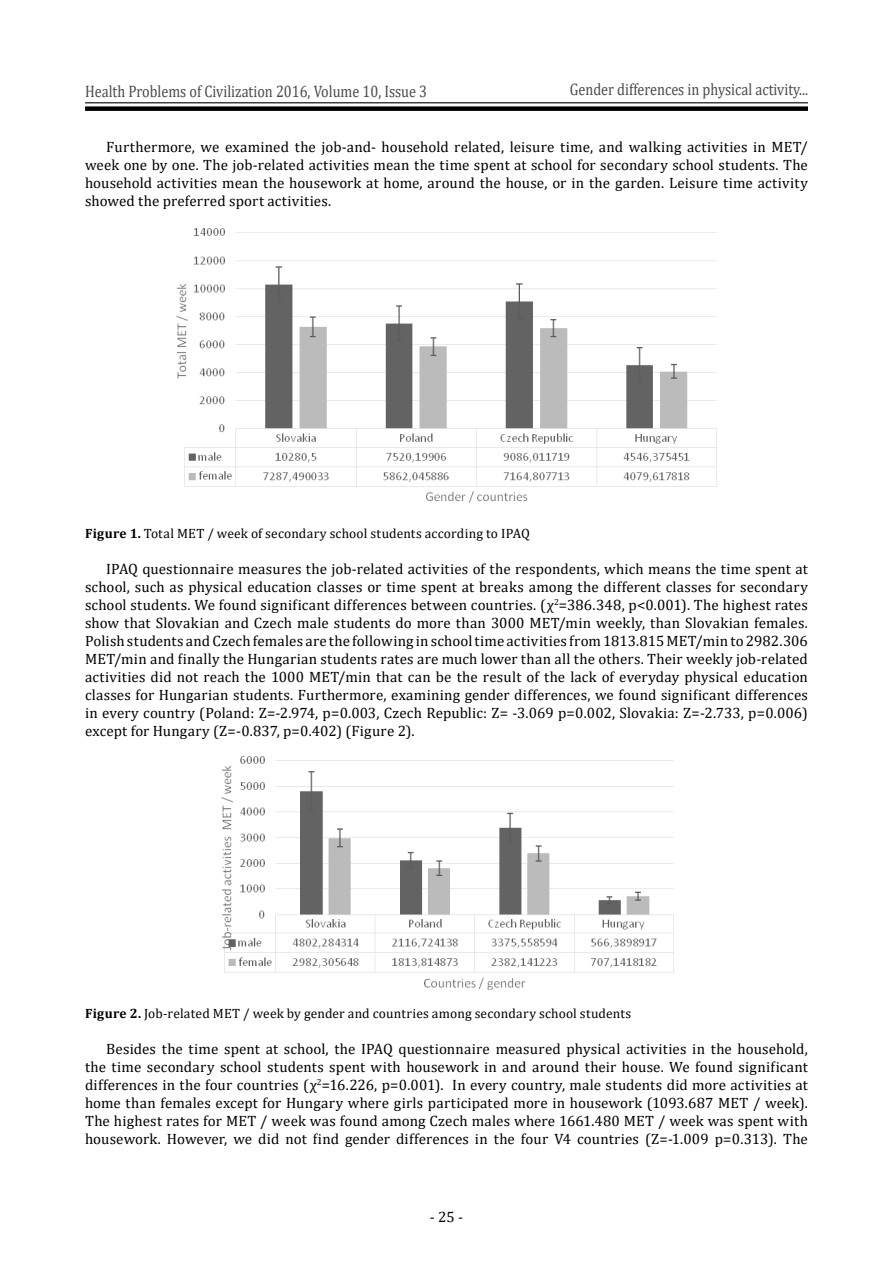
<style>
.page{position:relative;width:893px;height:1263px;background:#fff}
.page>*{position:absolute;margin:0;border:0;box-sizing:border-box;transform-origin:0 0}
.t1{font:16.65px "Cambria";color:#4a4a4a;scale:.86 1}
.t2{font:15px/18px "Cambria";letter-spacing:.005em;color:#000;text-align:justify}
.t3{font:13.5px "Cambria";letter-spacing:.015em;color:#000}
.s1{font-weight:700}
</style>
<div class="page">
<hr style="left:85px;top:102px;width:723px;height:1px;background:#000">
<div style="left:85px;top:106px;width:723px;height:5px;background:#000"></div>
<img style="left:176px;top:228px;width:541px;height:275px">
<img style="left:221px;top:756px;width:453px;height:234px">
<p class="t1" style="left:85px;top:81px;width:399px">Health Problems of Civilization 2016, Volume 10, Issue 3</p>
<p class="t1" style="left:570px;top:80px;width:279px">Gender differences in physical activity...</p>
<p class="t2" style="left:85px;top:138px;width:724px;text-indent:21px">Furthermore, we examined the job-and- household related, leisure time, and walking activities in MET/ week one by one. The job-related activities mean the time spent at school for secondary school students. The household activities mean the housework at home, around the house, or in the garden. Leisure time activity showed the preferred sport activities.</p>
<p class="t3" style="left:85px;top:525px;width:446px"><span class="s1">Figure 1.</span> Total MET / week of secondary school students according to IPAQ</p>
<p class="t2" style="left:85px;top:559px;width:724px;text-indent:21px">IPAQ questionnaire measures the job-related activities of the respondents, which means the time spent at school, such as physical education classes or time spent at breaks among the different classes for secondary school students. We found significant differences between countries. (χ<sup>2</sup>=386.348, p&lt;0.001). The highest rates show that Slovakian and Czech male students do more than 3000 MET/min weekly, than Slovakian females.<br>Polish students and Czech females are the following in school time activities from 1813.815 MET/min to 2982.306<br>MET/min and finally the Hungarian students rates are much lower than all the others. Their weekly job-related activities did not reach the 1000 MET/min that can be the result of the lack of everyday physical education classes for Hungarian students. Furthermore, examining gender differences, we found significant differences in every country (Poland: Z=-2.974, p=0.003, Czech Republic: Z= -3.069 p=0.002, Slovakia: Z=-2.733, p=0.006) except for Hungary (Z=-0.837, p=0.402) (Figure 2).</p>
<p class="t3" style="left:85px;top:1005px;width:548px"><span class="s1">Figure 2.</span> Job-related MET / week by gender and countries among secondary school students</p>
<p class="t2" style="left:85px;top:1039px;width:724px;text-indent:21px">Besides the time spent at school, the IPAQ questionnaire measured physical activities in the household, the time secondary school students spent with housework in and around their house. We found significant differences in the four countries (χ<sup>2</sup>=16.226, p=0.001). In every country, male students did more activities at home than females except for Hungary where girls participated more in housework (1093.687 MET / week).<br>The highest rates for MET / week was found among Czech males where 1661.480 MET / week was spent with housework. However, we did not find gender differences in the four V4 countries (Z=-1.009 p=0.313). The</p>
<p class="t2" style="left:430px;top:1207px;width:35px">- 25 -</p>
</div>
